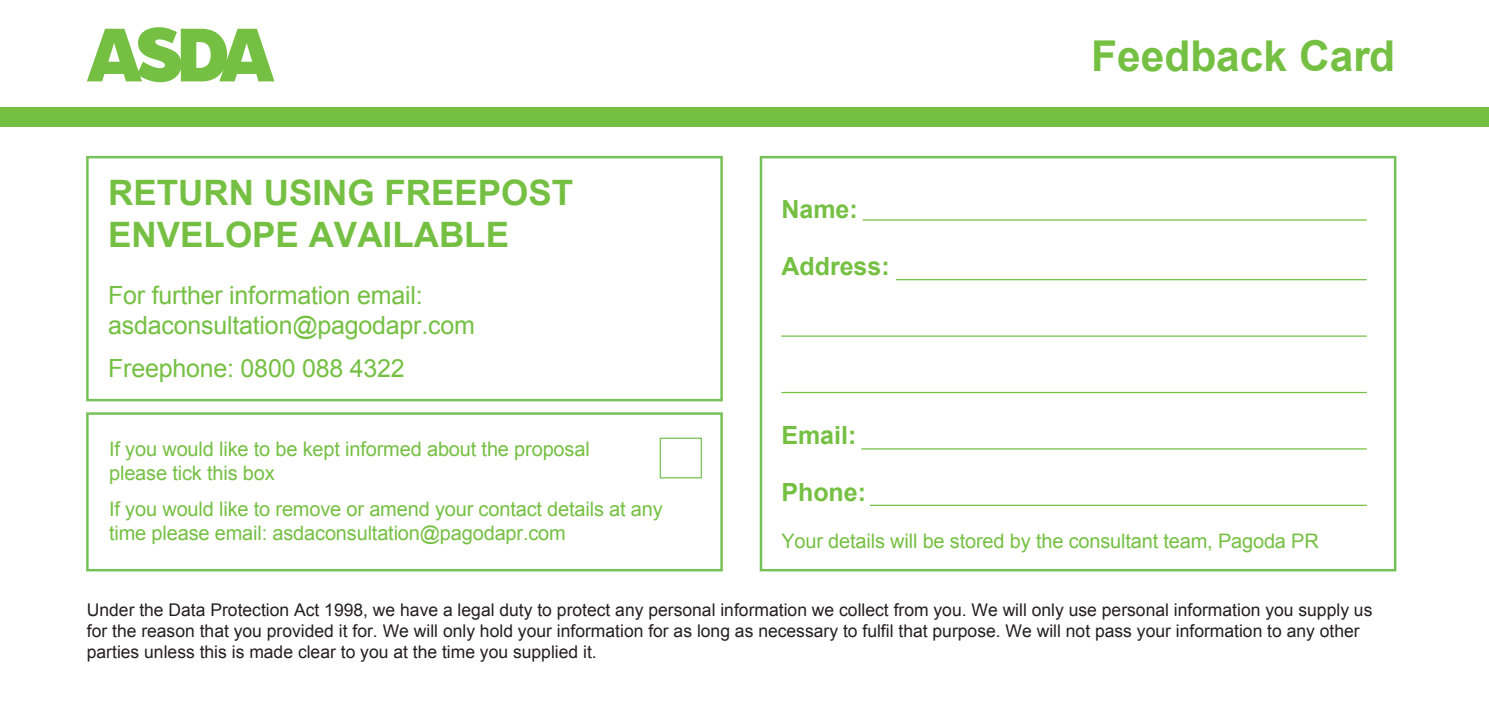
<style>
.page{position:relative;width:1489px;height:702px;background:#fff}
.page>*{position:absolute;margin:0;border:0;box-sizing:border-box;transform-origin:0 0}
.t1{font:700 42.5px "Arial";color:#75c043}
.t2{font:700 35px/42px "Arial";color:#75c043}
.t3{font:25px/30px "Arial";letter-spacing:-.01em;color:#75c043}
.t4{font:700 25px "Arial";color:#75c043}
.t5{font:20px/24px "Arial";letter-spacing:-.01em;color:#75c043}
.t6{font:17.5px/21px "Arial";color:#231f20}
</style>
<div class="page">
<div style="left:0;top:107px;width:1488px;height:19px;background:#75c043"></div>
<div style="left:759px;top:156px;width:637px;height:415px;border:2px solid #77c258"></div>
<div style="left:86px;top:156px;width:636px;height:245px;border:2px solid #77c258"></div>
<div style="left:86px;top:412px;width:636px;height:159px;border:2px solid #77c258"></div>
<hr style="left:862px;top:219px;width:504px;height:2px;background:#75c043">
<hr style="left:895px;top:279px;width:471px;height:1px;background:#75c043">
<hr style="left:781px;top:335px;width:585px;height:2px;background:#75c043">
<hr style="left:781px;top:392px;width:585px;height:1px;background:#75c043">
<hr style="left:861px;top:448px;width:505px;height:1px;background:#75c043">
<hr style="left:870px;top:504px;width:496px;height:2px;background:#75c043">
<svg style="left:87px;top:27px;width:187px;height:55px"></svg>
<div style="left:659px;top:437px;width:43px;height:41px;border:1px solid #77c258"></div>
<h2 class="t2" style="left:108px;top:173px;width:466px">RETURN USING FREEPOST<br>ENVELOPE AVAILABLE</h2>
<h3 class="t3" style="left:108px;top:280px;width:368px">For further information email: asdaconsultation@pagodapr.com</h3>
<h3 class="t3" style="left:108px;top:353px;width:298px">Freephone: 0800 088 4322</h3>
<p class="t5" style="left:109px;top:437px;width:482px">If you would like to be kept informed about the proposal please tick this box</p>
<p class="t5" style="left:109px;top:497px;width:555px">If you would like to remove or amend your contact details at any time please email: asdaconsultation@pagodapr.com</p>
<h3 class="t4" style="left:781px;top:193px;width:78px">Name:</h3>
<h3 class="t4" style="left:781px;top:249px;width:110px">Address:</h3>
<h1 class="t1" style="left:1091px;top:28px;width:305px">Feedback Card</h1>
<h3 class="t4" style="left:781px;top:419px;width:77px">Email:</h3>
<h3 class="t4" style="left:781px;top:475px;width:86px">Phone:</h3>
<p class="t5" style="left:781px;top:529px;width:539px">Your details will be stored by the consultant team, Pagoda PR</p>
<p class="t6" style="left:87px;top:599px;width:1286px">Under the Data Protection Act 1998, we have a legal duty to protect any personal information we collect from you. We will only use personal information you supply us for the reason that you provided it for. We will only hold your information for as long as necessary to fulfil that purpose. We will not pass your information to any other parties unless this is made clear to you at the time you supplied it.</p>
</div>
